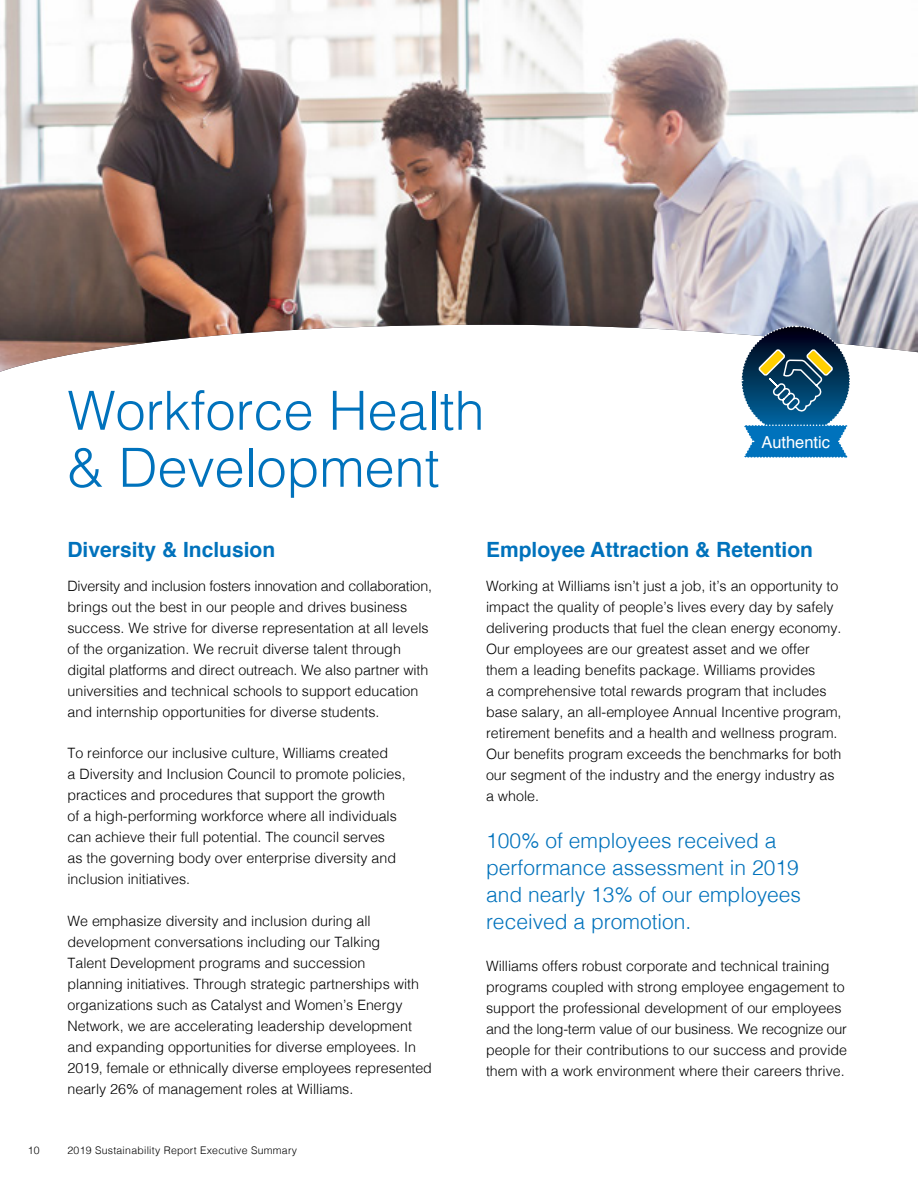
<style>
.page{position:relative;width:918px;height:1188px;background:#fff}
.page>*{position:absolute;margin:0;border:0;box-sizing:border-box;transform-origin:0 0}
.t1{font:300 54px/57px "Helvetica";color:#0072bc}
.t2{font:300 21px/27px "Helvetica";color:#0072bc}
.t3{font:700 21px "Helvetica";color:#0072bc}
.t4{font:16.5px "Helvetica";color:#fff}
.t5{font:300 14.25px/21px "Helvetica";color:#000}
.t6{font:300 10.5px "Helvetica";letter-spacing:.025em;color:#000}
</style>
<div class="page">
<img style="left:0;top:0;width:918px;height:372px">
<svg style="left:740px;top:325px;width:111px;height:133px;background:#427391"></svg>
<h1 class="t1" style="left:68px;top:378px;width:419px">Workforce Health &amp; Development</h1>
<p class="t4" style="left:761px;top:429px;width:70px">Authentic</p>
<h2 class="t3" style="left:68px;top:532px;width:209px">Diversity &amp; Inclusion</h2>
<p class="t5" style="left:68px;top:574px;width:366px">Diversity and inclusion fosters innovation and collaboration, brings out the best in our people and drives business success. We strive for diverse representation at all levels of the organization. We recruit diverse talent through digital platforms and direct outreach. We also partner with universities and technical schools to support education and internship opportunities for diverse students.</p>
<p class="t5" style="left:68px;top:742px;width:340px">To reinforce our inclusive culture, Williams created<br>a Diversity and Inclusion Council to promote policies, practices and procedures that support the growth<br>of a high-performing workforce where all individuals can achieve their full potential. The council serves<br>as the governing body over enterprise diversity and inclusion initiatives.</p>
<p class="t5" style="left:68px;top:909px;width:366px">We emphasize diversity and inclusion during all development conversations including our Talking<br>Talent Development programs and succession<br>planning initiatives. Through strategic partnerships with organizations such as Catalyst and Women’s Energy Network, we are accelerating leadership development and expanding opportunities for diverse employees. In 2019, female or ethnically diverse employees represented nearly 26% of management roles at Williams.</p>
<p class="t6" style="left:28px;top:1142px;width:13px">10</p>
<p class="t6" style="left:68px;top:1142px;width:231px">2019 Sustainability Report Executive Summary</p>
<h2 class="t3" style="left:486px;top:532px;width:329px">Employee Attraction &amp; Retention</h2>
<p class="t5" style="left:486px;top:574px;width:357px">Working at Williams isn’t just a job, it’s an opportunity to impact the quality of people’s lives every day by safely delivering products that fuel the clean energy economy.<br>Our employees are our greatest asset and we offer them a leading benefits package. Williams provides<br>a comprehensive total rewards program that includes base salary, an all-employee Annual Incentive program, retirement benefits and a health and wellness program.<br>Our benefits program exceeds the benchmarks for both our segment of the industry and the energy industry as a whole.</p>
<h2 class="t2" style="left:486px;top:826px;width:317px">100% of employees received a performance assessment in 2019 and nearly 13% of our employees received a promotion.</h2>
<p class="t5" style="left:486px;top:954px;width:363px">Williams offers robust corporate and technical training programs coupled with strong employee engagement to support the professional development of our employees and the long-term value of our business. We recognize our people for their contributions to our success and provide them with a work environment where their careers thrive.</p>
</div>
